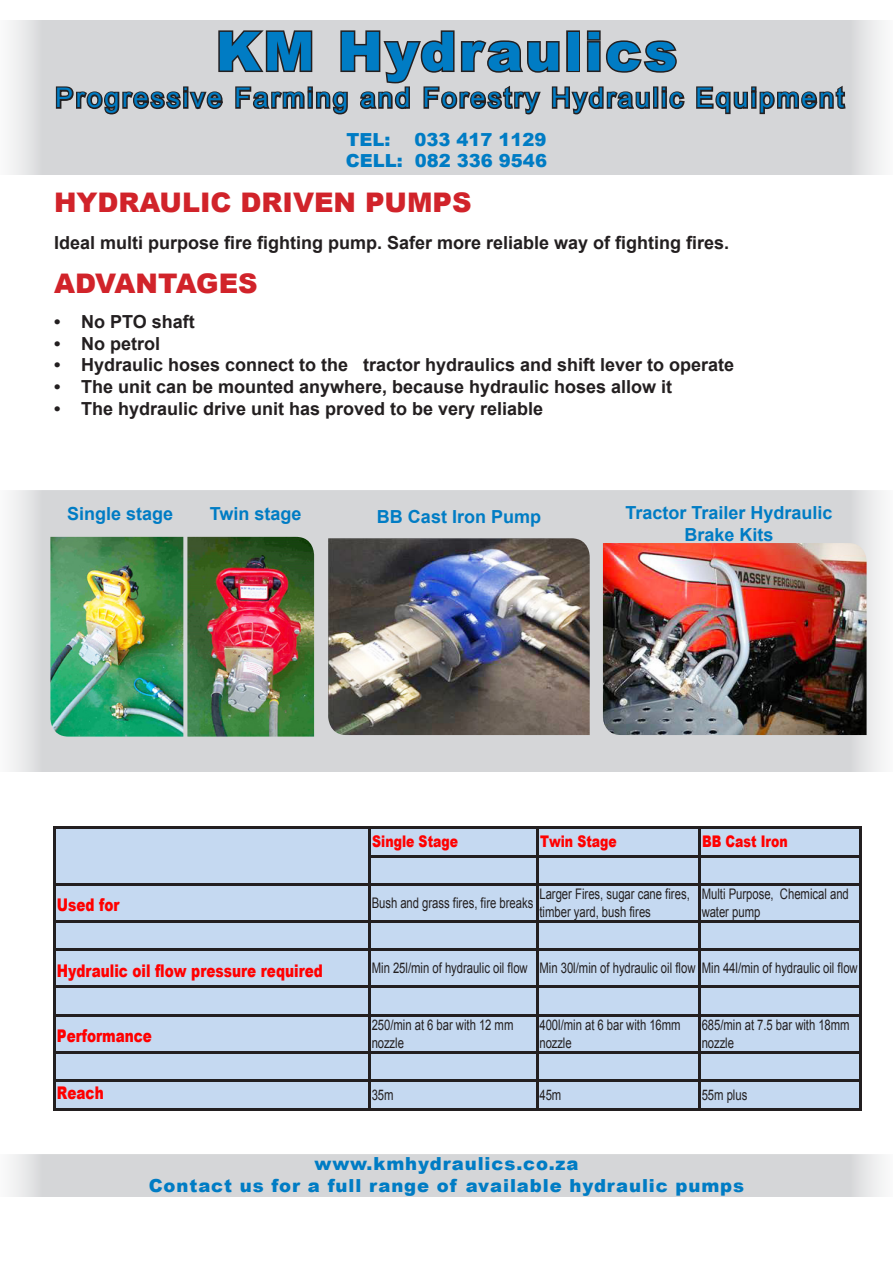
<style>
.page{position:relative;width:893px;height:1263px;background:#fff}
.page>*{position:absolute;margin:0;border:0;box-sizing:border-box;transform-origin:0 0}
.t1{font:900 54px "Arial";letter-spacing:.05em;color:#007cc4}
.t2{font:27px "Arial";letter-spacing:.09em;color:#007cc4}
.t3{font:900 27px "Arial";color:#d1232a}
.t4{font:700 18px "Arial";color:#231f20}
.t5{font:900 18px "Arial";letter-spacing:.05em;color:#007cc4}
.t6{font:700 18px "Arial";color:#007cc4}
.t7{font:900 18px "Arial";color:#007cc4}
.t8{font:900 17.55px "Arial";color:#f00;scale:.78 1}
.t9{font:900 16.05px "Arial";letter-spacing:.005em;color:#f00;scale:.78 1}
.t10{font:14.55px/18px "Arial";letter-spacing:-.005em;color:#231f20;scale:.78 1}
</style>
<div class="page">
<svg style="left:10px;top:491px;width:873px;height:281px;background:#d8d9da"></svg>
<div style="left:0;top:1154px;width:893px;height:43px;background:#d5d6d8"></div>
<div style="left:0;top:20px;width:893px;height:155px;background:#d5d6d8"></div>
<svg style="left:55px;top:30px;width:630px;height:85px"></svg>
<svg style="left:696px;top:85px;width:150px;height:30px"></svg>
<img style="left:50px;top:537px;width:264px;height:200px">
<img style="left:328px;top:538px;width:262px;height:197px">
<img style="left:603px;top:543px;width:264px;height:192px">
<div style="left:54px;top:827px;width:806px;height:282px;background:#c5d9f1"></div>
<hr style="left:53px;top:826px;width:2px;height:284px;background:#231f20">
<hr style="left:369px;top:829px;width:2px;height:281px;background:#231f20">
<hr style="left:536px;top:829px;width:2px;height:281px;background:#231f20">
<hr style="left:699px;top:829px;width:2px;height:281px;background:#231f20">
<hr style="left:859px;top:829px;width:2px;height:281px;background:#231f20">
<hr style="left:55px;top:826px;width:806px;height:3px;background:#231f20">
<hr style="left:371px;top:855px;width:490px;height:2px;background:#231f20">
<hr style="left:55px;top:883px;width:806px;height:3px;background:#231f20">
<hr style="left:55px;top:920px;width:806px;height:3px;background:#231f20">
<hr style="left:55px;top:948px;width:806px;height:3px;background:#231f20">
<hr style="left:55px;top:985px;width:806px;height:3px;background:#231f20">
<hr style="left:55px;top:1014px;width:806px;height:2px;background:#231f20">
<hr style="left:55px;top:1051px;width:806px;height:2px;background:#231f20">
<hr style="left:55px;top:1079px;width:806px;height:3px;background:#231f20">
<hr style="left:55px;top:1108px;width:806px;height:2px;background:#231f20">
<p class="t1" style="left:216px;top:12px;width:463px">KM Hydraulics</p>
<p class="t2" style="left:55px;top:80px;width:790px">Progressive Farming and Forestry Hydraulic Equipment</p>
<p class="t5" style="left:346px;top:126px;width:45px">TEL:</p>
<p class="t7" style="left:414px;top:126px;width:134px">033 417 1129</p>
<p class="t7" style="left:346px;top:148px;width:203px">CELL: 082 336 9546</p>
<p class="t3" style="left:54px;top:183px;width:419px">HYDRAULIC DRIVEN PUMPS</p>
<p class="t4" style="left:54px;top:231px;width:677px">Ideal multi purpose fire fighting pump. Safer more reliable way of fighting fires.</p>
<p class="t3" style="left:54px;top:263px;width:205px">ADVANTAGES</p>
<p class="t4" style="left:54px;top:310px;width:142px">• No PTO shaft</p>
<p class="t4" style="left:54px;top:331px;width:108px">• No petrol</p>
<p class="t4" style="left:54px;top:353px;width:682px">• Hydraulic hoses connect to the tractor hydraulics and shift lever to operate</p>
<p class="t4" style="left:54px;top:375px;width:620px">• The unit can be mounted anywhere, because hydraulic hoses allow it</p>
<p class="t4" style="left:54px;top:396px;width:491px">• The hydraulic drive unit has proved to be very reliable</p>
<p class="t6" style="left:67px;top:502px;width:108px">Single stage</p>
<p class="t6" style="left:210px;top:502px;width:93px">Twin stage</p>
<p class="t6" style="left:377px;top:505px;width:166px">BB Cast Iron Pump</p>
<p class="t6" style="left:625px;top:501px;width:209px">Tractor Trailer Hydraulic</p>
<p class="t6" style="left:684px;top:523px;width:91px">Brake Kits</p>
<p class="t9" style="left:372px;top:830px;width:112px">Single Stage</p>
<p class="t9" style="left:540px;top:830px;width:100px">Twin Stage</p>
<p class="t9" style="left:702px;top:830px;width:111px">BB Cast Iron</p>
<p class="t8" style="left:57px;top:892px;width:82px">Used for</p>
<p class="t10" style="left:372px;top:894px;width:209px">Bush and grass fires, fire breaks</p>
<p class="t10" style="left:539px;top:885px;width:194px">Larger Fires, sugar cane fires, timber yard, bush fires</p>
<p class="t10" style="left:702px;top:885px;width:190px">Multi Purpose, Chemical and water pump</p>
<p class="t8" style="left:57px;top:957px;width:342px">Hydraulic oil flow pressure required</p>
<p class="t10" style="left:372px;top:959px;width:625px">Min 25l/min of hydraulic oil flow Min 30l/min of hydraulic oil flow Min 44l/min of hydraulic oil flow</p>
<p class="t8" style="left:57px;top:1023px;width:123px">Performance</p>
<p class="t10" style="left:372px;top:1016px;width:183px">250/min at 6 bar with 12 mm nozzle</p>
<p class="t10" style="left:539px;top:1016px;width:183px">400l/min at 6 bar with 16mm nozzle</p>
<p class="t10" style="left:702px;top:1016px;width:191px">685/min at 7.5 bar with 18mm nozzle</p>
<p class="t8" style="left:57px;top:1080px;width:62px">Reach</p>
<p class="t10" style="left:372px;top:1086px;width:30px">35m</p>
<p class="t10" style="left:539px;top:1086px;width:30px">45m</p>
<p class="t10" style="left:702px;top:1086px;width:60px">55m plus</p>
<p class="t5" style="left:314px;top:1150px;width:266px">www.kmhydraulics.co.za</p>
<p class="t5" style="left:149px;top:1172px;width:597px">Contact us for a full range of available hydraulic pumps</p>
</div>
